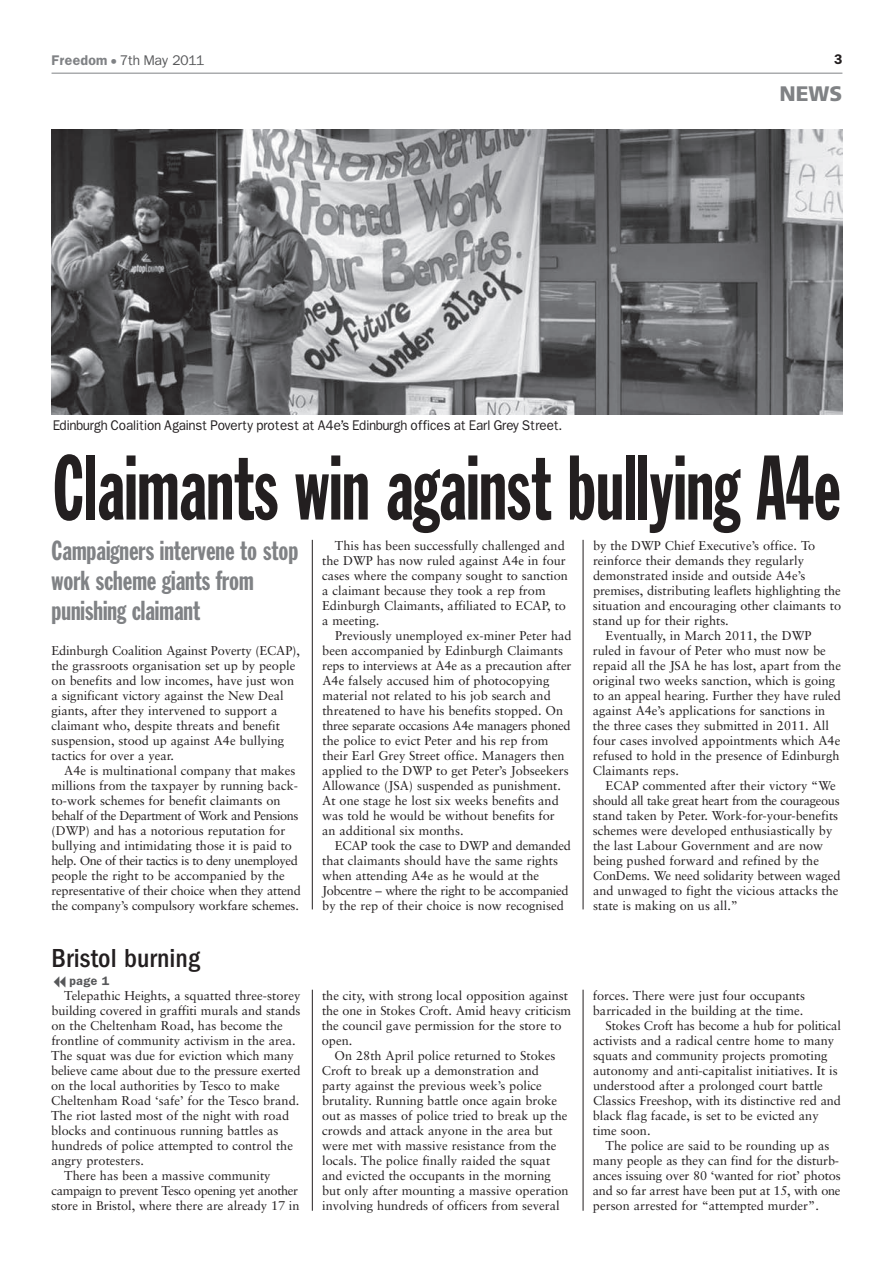
<style>
.page{position:relative;width:894px;height:1264px;background:#fff}
.page>*{position:absolute;margin:0;border:0;box-sizing:border-box;transform-origin:0 0}
.t1{font:90px "Franklin Gothic Extra Cond";color:#231f20;scale:.86 1}
.t2{font:27px/30px "Franklin Gothic Extra Cond";color:#808285}
.t3{font:500 condensed 27px "Franklin Gothic";color:#231f20}
.t4{font:900 21px "Frutiger";color:#808285}
.t5{font:12.75px/15px "Sabon";color:#231f20}
.t6{font:12.75px "Sabon";letter-spacing:-.03em;color:#231f20}
.t7{font:12.75px "Sabon";letter-spacing:-.02em;color:#231f20}
.t8{font:12px "Franklin";color:#231f20;scale:.95 1}
.t9{font:12px "Franklin";color:#57585a}
.t10{font:12px "Franklin Demi";color:#231f20}
.t11{font:10.5px "Franklin Demi";color:#57585a}
.s1{font-family:"Franklin Demi";color:#808285}
.s2{color:#808285}
</style>
<div class="page">
<hr style="left:52px;top:73px;width:790px;height:1px;background:#808285">
<hr style="left:583px;top:540px;width:1px;height:369px;background:#231f20">
<hr style="left:312px;top:540px;width:1px;height:369px;background:#231f20">
<hr style="left:312px;top:990px;width:1px;height:221px;background:#231f20">
<hr style="left:583px;top:990px;width:1px;height:221px;background:#231f20">
<img style="left:52px;top:129px;width:790px;height:285px">
<p class="t9" style="left:52px;top:54px;width:154px"><span class="s1">Freedom</span> <span class="s2">•</span> 7th May 2011</p>
<p class="t10" style="left:834px;top:53px;width:10px">3</p>
<p class="t8" style="left:53px;top:418px;width:537px">Edinburgh Coalition Against Poverty protest at A4e’s Edinburgh offices at Earl Grey Street.</p>
<h3 class="t4" style="left:779px;top:86px;width:64px">NEWS</h3>
<h1 class="t1" style="left:53px;top:455px;width:917px">Claimants win against bullying A4e</h1>
<h2 class="t2" style="left:51px;top:537px;width:249px">Campaigners intervene to stop work scheme giants from punishing claimant</h2>
<p class="t5" style="left:52px;top:644px;width:250px">Edinburgh Coalition Against Poverty (ECAP), the grassroots organisation set up by people on benefits and low incomes, have just won a significant victory against the New Deal giants, after they intervened to support a claimant who, despite threats and benefit suspension, stood up against A4e bullying tactics for over a year.</p>
<p class="t5" style="left:51px;top:764px;width:251px;text-indent:13px">A4e is multinational company that makes millions from the taxpayer by running back&shy;to-work schemes for benefit claimants on behalf of the Department of Work and Pensions (DWP) and has a notorious reputation for bullying and intimidating those it is paid to help. One of their tactics is to deny unemployed people the right to be accompanied by the representative of their choice when they attend the company’s compulsory workfare schemes.</p>
<h2 class="t3" style="left:52px;top:942px;width:150px">Bristol burning</h2>
<p class="t11" style="left:70px;top:975px;width:42px">page 1</p>
<p class="t5" style="left:64px;top:989px;width:238px">Telepathic Heights, a squatted three-storey</p>
<p class="t5" style="left:52px;top:1004px;width:250px">building covered in graffiti murals and stands</p>
<p class="t5" style="left:51px;top:1019px;width:233px">on the Cheltenham Road, has become the</p>
<p class="t5" style="left:51px;top:1034px;width:246px">frontline of community activism in the area.</p>
<p class="t5" style="left:51px;top:1049px;width:244px">The squat was due for eviction which many</p>
<p class="t5" style="left:51px;top:1064px;width:251px">believe came about due to the pressure exerted</p>
<p class="t5" style="left:51px;top:1079px;width:230px">on the local authorities by Tesco to make</p>
<p class="t5" style="left:51px;top:1094px;width:250px">Cheltenham Road ‘safe’ for the Tesco brand.</p>
<p class="t5" style="left:51px;top:1109px;width:239px">The riot lasted most of the night with road</p>
<p class="t5" style="left:51px;top:1124px;width:229px">blocks and continuous running battles as</p>
<p class="t5" style="left:51px;top:1139px;width:243px">hundreds of police attempted to control the</p>
<p class="t5" style="left:51px;top:1154px;width:94px">angry protesters.</p>
<p class="t5" style="left:64px;top:1169px;width:208px">There has been a massive community</p>
<p class="t6" style="left:51px;top:1185px;width:248px">campaign to prevent Tesco opening yet another</p>
<p class="t5" style="left:51px;top:1199px;width:250px">store in Bristol, where there are already 17 in</p>
<p class="t5" style="left:322px;top:539px;width:247px;text-indent:13px">This has been successfully challenged and the DWP has now ruled against A4e in four cases where the company sought to sanction a claimant because they took a rep from Edinburgh Claimants, affiliated to ECAP, to a meeting.</p>
<p class="t5" style="left:322px;top:629px;width:251px;text-indent:13px">Previously unemployed ex-miner Peter had been accompanied by Edinburgh Claimants reps to interviews at A4e as a precaution after A4e falsely accused him of photocopying material not related to his job search and threatened to have his benefits stopped. On three separate occasions A4e managers phoned the police to evict Peter and his rep from their Earl Grey Street office. Managers then applied to the DWP to get Peter’s Jobseekers Allowance (JSA) suspended as punishment.<br>At one stage he lost six weeks benefits and was told he would be without benefits for<br>an additional six months.</p>
<p class="t5" style="left:322px;top:839px;width:250px;text-indent:13px">ECAP took the case to DWP and demanded that claimants should have the same rights when attending A4e as he would at the Jobcentre – where the right to be accompanied by the rep of their choice is now recognised</p>
<p class="t5" style="left:322px;top:989px;width:251px">the city, with strong local opposition against the one in Stokes Croft. Amid heavy criticism the council gave permission for the store to open.</p>
<p class="t5" style="left:322px;top:1049px;width:248px;text-indent:13px">On 28th April police returned to Stokes Croft to break up a demonstration and party against the previous week’s police brutality. Running battle once again broke out as masses of police tried to break up the crowds and attack anyone in the area but were met with massive resistance from the locals. The police finally raided the squat and evicted the occupants in the morning but only after mounting a massive operation involving hundreds of officers from several</p>
<p class="t5" style="left:593px;top:539px;width:224px">by the DWP Chief Executive’s office. To</p>
<p class="t5" style="left:593px;top:554px;width:213px">reinforce their demands they regularly</p>
<p class="t5" style="left:593px;top:569px;width:214px">demonstrated inside and outside A4e’s</p>
<p class="t5" style="left:593px;top:584px;width:249px">premises, distributing leaflets highlighting the</p>
<p class="t5" style="left:593px;top:599px;width:250px">situation and encouraging other claimants to</p>
<p class="t5" style="left:593px;top:614px;width:138px">stand up for their rights.</p>
<p class="t5" style="left:606px;top:629px;width:208px">Eventually, in March 2011, the DWP</p>
<p class="t5" style="left:593px;top:644px;width:235px">ruled in favour of Peter who must now be</p>
<p class="t5" style="left:593px;top:659px;width:250px">repaid all the JSA he has lost, apart from the</p>
<p class="t5" style="left:593px;top:674px;width:244px">original two weeks sanction, which is going</p>
<p class="t5" style="left:593px;top:689px;width:249px">to an appeal hearing. Further they have ruled</p>
<p class="t5" style="left:593px;top:704px;width:234px">against A4e’s applications for sanctions in</p>
<p class="t5" style="left:593px;top:719px;width:238px">the three cases they submitted in 2011. All</p>
<p class="t5" style="left:593px;top:734px;width:249px">four cases involved appointments which A4e</p>
<p class="t5" style="left:593px;top:749px;width:248px">refused to hold in the presence of Edinburgh</p>
<p class="t5" style="left:593px;top:764px;width:88px">Claimants reps.</p>
<p class="t5" style="left:606px;top:779px;width:232px">ECAP commented after their victory “We</p>
<p class="t6" style="left:593px;top:795px;width:248px">should all take great heart from the courageous</p>
<p class="t5" style="left:593px;top:809px;width:247px">stand taken by Peter. Work-for-your-benefits</p>
<p class="t5" style="left:593px;top:824px;width:241px">schemes were developed enthusiastically by</p>
<p class="t5" style="left:593px;top:839px;width:232px">the last Labour Government and are now</p>
<p class="t5" style="left:593px;top:854px;width:227px">being pushed forward and refined by the</p>
<p class="t5" style="left:593px;top:869px;width:249px">ConDems. We need solidarity between waged</p>
<p class="t5" style="left:593px;top:884px;width:247px">and unwaged to fight the vicious attacks the</p>
<p class="t5" style="left:593px;top:899px;width:146px">state is making on us all.”</p>
<p class="t5" style="left:593px;top:989px;width:214px">forces. There were just four occupants</p>
<p class="t5" style="left:593px;top:1004px;width:212px">barricaded in the building at the time.</p>
<p class="t5" style="left:606px;top:1019px;width:237px">Stokes Croft has become a hub for political</p>
<p class="t5" style="left:593px;top:1034px;width:243px">activists and a radical centre home to many</p>
<p class="t5" style="left:593px;top:1049px;width:236px">squats and community projects promoting</p>
<p class="t5" style="left:593px;top:1064px;width:246px">autonomy and anti-capitalist initiatives. It is</p>
<p class="t5" style="left:593px;top:1079px;width:231px">understood after a prolonged court battle</p>
<p class="t5" style="left:593px;top:1094px;width:250px">Classics Freeshop, with its distinctive red and</p>
<p class="t5" style="left:593px;top:1109px;width:227px">black flag facade, is set to be evicted any</p>
<p class="t5" style="left:593px;top:1124px;width:59px">time soon.</p>
<p class="t5" style="left:606px;top:1139px;width:225px">The police are said to be rounding up as</p>
<p class="t5" style="left:593px;top:1154px;width:248px">many people as they can find for the disturb -</p>
<p class="t5" style="left:593px;top:1169px;width:250px">ances issuing over 80 ‘wanted for riot’ photos</p>
<p class="t7" style="left:593px;top:1185px;width:249px">and so far arrest have been put at 15, with one</p>
<p class="t5" style="left:593px;top:1199px;width:227px">person arrested for “attempted murder”.</p>
</div>
